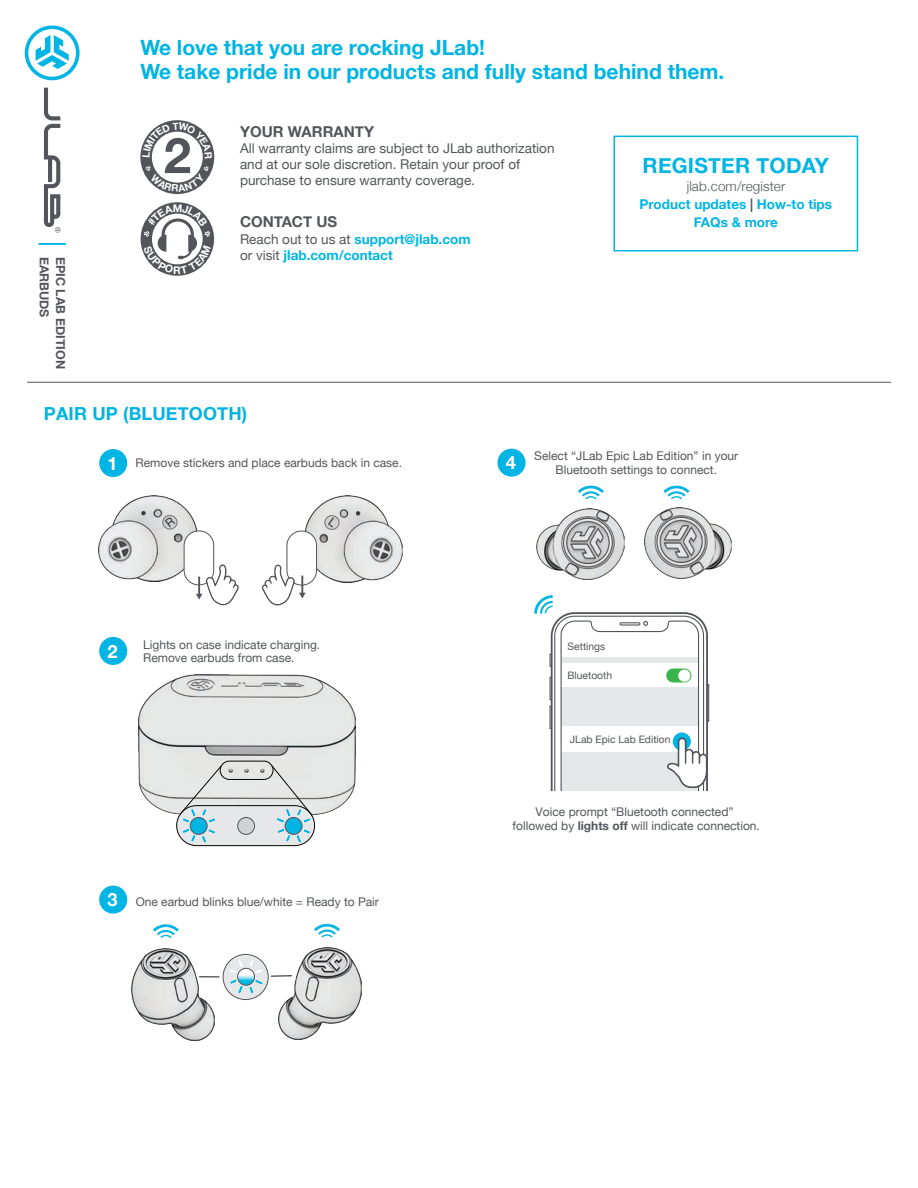
<style>
.page{position:relative;width:918px;height:1188px;background:#fff}
.page>*{position:absolute;margin:0;border:0;box-sizing:border-box;transform-origin:0 0}
.t1{font:700 21px/24px "Helvetica Neue";color:#00b4e3}
.t2{font:700 18.3px "Helvetica Neue";color:#fff}
.t3{font:700 18px "Helvetica Neue";letter-spacing:.01em;color:#00b4e3}
.t4{font:700 15px "Helvetica Neue";color:#54555a}
.t5{font:13.5px/16.2px "Helvetica Neue";color:#54555a}
.t6{font:700 13.5px/18px "Helvetica Neue";color:#00b4e3}
.t7{font:700 12.45px "Helvetica Neue";color:#54555a}
.t8{font:12px/14.4px "Helvetica Neue";color:#54555a;text-align:center}
.t9{font:10.35px "Helvetica Neue";color:#54555a}
.s1{font-weight:400;color:#54555a}
.s2{font-weight:300;color:#54555a}
.s3{color:#54555a}
.s4{font-weight:700}
</style>
<div class="page">
<hr style="left:27px;top:382px;width:864px;height:1px;background:#54555a">
<hr style="left:38px;top:243px;width:28px;height:2px;background:#00b4e3">
<svg style="left:25px;top:25px;width:55px;height:55px"></svg>
<svg style="left:44px;top:88px;width:16px;height:145px"></svg>
<div style="left:613px;top:136px;width:245px;height:115px;border:2px solid #00b4e3"></div>
<svg style="left:140px;top:120px;width:74px;height:74px"></svg>
<div style="left:141px;top:202px;width:73px;height:74px;background:#54555a;border-radius:50%"></div>
<div style="left:99px;top:449px;width:28px;height:28px;background:#00b4e3;border-radius:50%"></div>
<div style="left:99px;top:886px;width:28px;height:28px;background:#00b4e3;border-radius:50%"></div>
<div style="left:99px;top:637px;width:28px;height:28px;background:#00b4e3;border-radius:50%"></div>
<img style="left:99px;top:495px;width:98px;height:87px">
<img style="left:304px;top:496px;width:99px;height:86px">
<div style="left:287px;top:531px;width:30px;height:54px;background:#fff;border-radius:14px"></div>
<div style="left:286px;top:531px;width:31px;height:55px;border:1px solid #54555a;border-radius:14px"></div>
<svg style="left:261px;top:564px;width:45px;height:42px"></svg>
<div style="left:184px;top:531px;width:30px;height:54px;background:#fff;border-radius:14px"></div>
<div style="left:184px;top:530px;width:30px;height:55px;border:1px solid #54555a;border-radius:14px"></div>
<svg style="left:196px;top:564px;width:43px;height:41px"></svg>
<img style="left:139px;top:675px;width:217px;height:140px">
<div style="left:220px;top:761px;width:54px;height:19px;border:1px solid #040503;border-radius:9px"></div>
<div style="left:177px;top:806px;width:138px;height:40px;background:#e6e7e9;border-radius:20px"></div>
<div style="left:176px;top:805px;width:139px;height:41px;border:1px solid #040503;border-radius:20px"></div>
<div style="left:238px;top:817px;width:17px;height:17px;background:#d1d2d4;border-radius:50%"></div>
<div style="left:237px;top:817px;width:18px;height:18px;border:1px solid #54555a;border-radius:50%"></div>
<svg style="left:180px;top:765px;width:42px;height:78px"></svg>
<svg style="left:271px;top:764px;width:42px;height:79px"></svg>
<div style="left:223px;top:954px;width:45px;height:46px;background:#e6e7e9;border-radius:50%"></div>
<div style="left:223px;top:954px;width:46px;height:46px;border:1px solid #54555a;border-radius:50%"></div>
<svg style="left:229px;top:961px;width:14px;height:33px"></svg>
<svg style="left:249px;top:980px;width:14px;height:14px"></svg>
<svg style="left:249px;top:961px;width:14px;height:13px"></svg>
<svg style="left:238px;top:968px;width:17px;height:17px"></svg>
<div style="left:237px;top:968px;width:18px;height:18px;border:1px solid #54555a;border-radius:50%"></div>
<hr style="left:271px;top:975px;width:21px;height:2px;background:#54555a">
<svg style="left:153px;top:924px;width:26px;height:14px"></svg>
<svg style="left:314px;top:924px;width:26px;height:14px"></svg>
<img style="left:132px;top:948px;width:82px;height:92px">
<img style="left:279px;top:948px;width:82px;height:92px">
<div style="left:497px;top:449px;width:29px;height:28px;background:#00b4e3;border-radius:50%"></div>
<div style="left:706px;top:684px;width:3px;height:38px;border:1px solid #54555a"></div>
<svg style="left:534px;top:595px;width:174px;height:196px"></svg>
<svg style="left:663px;top:485px;width:27px;height:15px"></svg>
<svg style="left:578px;top:485px;width:26px;height:15px"></svg>
<img style="left:645px;top:507px;width:87px;height:71px">
<img style="left:537px;top:508px;width:87px;height:71px">
<svg style="left:143px;top:122px;width:69px;height:70px"></svg>
<svg style="left:144px;top:204px;width:67px;height:70px"></svg>
<p class="t7" style="left:54px;top:257px;width:63px;rotate:90deg">EARBUDS</p>
<p class="t7" style="left:70px;top:257px;width:114px;rotate:90deg">EPIC LAB EDITION</p>
<h1 class="t1" style="left:140px;top:37px;width:586px">We love that you are rocking JLab!<br>We take pride in our products and fully stand behind them.</h1>
<p class="t4" style="left:240px;top:120px;width:136px">YOUR WARRANTY</p>
<p class="t5" style="left:240px;top:141px;width:316px">All warranty claims are subject to JLab authorization and at our sole discretion. Retain your proof of purchase to ensure warranty coverage.</p>
<p class="t4" style="left:240px;top:210px;width:99px">CONTACT US</p>
<p class="t6" style="left:240px;top:231px;width:232px;line-height:16.2px"><span class="s1">Reach out to us at</span> support@jlab.com <span class="s1">or visit</span> jlab.com/contact</p>
<h1 class="t1" style="left:643px;top:154px;width:188px">REGISTER TODAY</h1>
<p class="t6" style="left:640px;top:178px;width:194px;text-align:center"><span class="s2">jlab.com/register<br></span>Product updates <span class="s3">|</span> How-to tips<br>FAQs &amp; more</p>
<h3 class="t3" style="left:44px;top:400px;width:205px">PAIR UP (BLUETOOTH)</h3>
<h2 class="t2" style="left:108px;top:449px;width:12px">1</h2>
<p class="t8" style="left:136px;top:456px;width:268px">Remove stickers and place earbuds back in case.</p>
<h2 class="t2" style="left:506px;top:448px;width:12px">4</h2>
<p class="t8" style="left:534px;top:449px;width:206px">Select “JLab Epic Lab Edition” in your<br>Bluetooth settings to connect.</p>
<h2 class="t2" style="left:108px;top:637px;width:12px">2</h2>
<p class="t8" style="left:143px;top:639px;width:179px;line-height:13.4px;text-align:left">Lights on case indicate charging.<br>Remove earbuds from case.</p>
<h2 class="t2" style="left:108px;top:885px;width:12px">3</h2>
<p class="t8" style="left:136px;top:895px;width:245px">One earbud blinks blue/white = Ready to Pair</p>
<p class="t9" style="left:568px;top:639px;width:39px">Settings</p>
<p class="t9" style="left:568px;top:668px;width:46px">Bluetooth</p>
<p class="t9" style="left:570px;top:732px;width:102px">JLab Epic Lab Edition</p>
<p class="t8" style="left:513px;top:805px;width:249px">Voice prompt “Bluetooth connected”<br>followed by <span class="s4">lights off</span> will indicate connection.</p>
</div>
